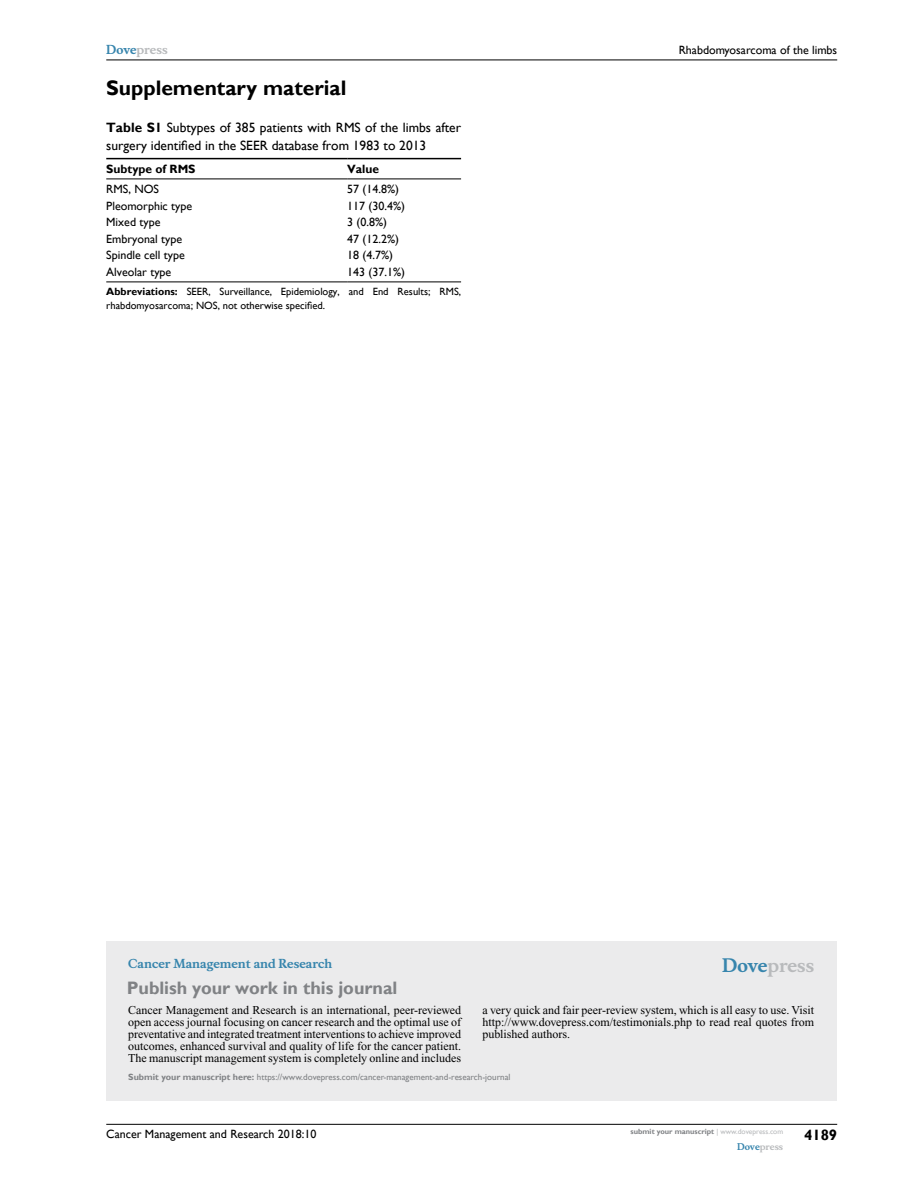
<style>
.page{position:relative;width:918px;height:1188px;background:#fff}
.page>*{position:absolute;margin:0;border:0;box-sizing:border-box;transform-origin:0 0}
.t1{font:700 21px "Gill Sans";color:#000}
.t2{font:700 18px "Gill Sans";color:#808285}
.t3{font:700 18px "Musee";color:#b8babc}
.t4{font:700 15px "Gill Sans";color:#000}
.t5{font:13.5px/18px "Gill Sans";color:#000}
.t6{font:12px/12px "Times New Roman";color:#000;text-align:justify}
.t7{font:12px "Gill Sans";color:#000}
.t8{font:700 12px "Musee";color:#3785ad}
.t9{font:700 12px "Gill Sans";color:#000}
.t10{font:700 12px "Musee";color:#b8babc}
.t11{font:10.5px/13.5px "Gill Sans";color:#000}
.t12{font:9px "Gill Sans";color:#808285}
.t13{font:700 9px "Musee";color:#b8babc}
.t14{font:700 7.5px "Gill Sans";color:#808285}
.s1{color:#3785ad}
.s2{font-weight:700}
.s3{font-weight:400;color:#b8babc}
</style>
<div class="page">
<div style="left:106px;top:941px;width:731px;height:159px;background:#ebebec"></div>
<hr style="left:106px;top:1124px;width:731px;height:1px;background:#000">
<hr style="left:106px;top:60px;width:731px;height:1px;background:#000">
<hr style="left:106px;top:158px;width:241px;height:1px;background:#000">
<hr style="left:347px;top:158px;width:114px;height:1px;background:#000">
<hr style="left:106px;top:179px;width:241px;height:1px;background:#000">
<hr style="left:347px;top:179px;width:114px;height:1px;background:#000">
<hr style="left:106px;top:282px;width:241px;height:1px;background:#000">
<hr style="left:347px;top:282px;width:114px;height:1px;background:#000">
<p class="t10" style="left:106px;top:43px;width:63px"><span class="s1">Dove</span>press</p>
<h1 class="t1" style="left:106px;top:76px;width:242px">Supplementary material</h1>
<p class="t5" style="left:106px;top:118px;width:356px"><span class="s2">Table S1</span> Subtypes of 385 patients with RMS of the limbs after surgery identified in the SEER database from 1983 to 2013</p>
<p class="t9" style="left:106px;top:162px;width:91px">Subtype of RMS</p>
<p class="t9" style="left:347px;top:162px;width:33px">Value</p>
<p class="t7" style="left:106px;top:182px;width:53px">RMS, NOS</p>
<p class="t7" style="left:347px;top:182px;width:53px">57 (14.8%)</p>
<p class="t7" style="left:106px;top:199px;width:87px">Pleomorphic type</p>
<p class="t7" style="left:347px;top:199px;width:59px">117 (30.4%)</p>
<p class="t7" style="left:106px;top:215px;width:56px">Mixed type</p>
<p class="t7" style="left:347px;top:215px;width:41px">3 (0.8%)</p>
<p class="t7" style="left:106px;top:232px;width:77px">Embryonal type</p>
<p class="t7" style="left:347px;top:232px;width:53px">47 (12.2%)</p>
<p class="t7" style="left:106px;top:248px;width:80px">Spindle cell type</p>
<p class="t7" style="left:347px;top:248px;width:47px">18 (4.7%)</p>
<p class="t7" style="left:106px;top:265px;width:67px">Alveolar type</p>
<p class="t7" style="left:347px;top:265px;width:59px">143 (37.1%)</p>
<p class="t11" style="left:106px;top:285px;width:356px"><span class="s2">Abbreviations:</span> SEER, Surveillance, Epidemiology, and End Results; RMS, rhabdomyosarcoma; NOS, not otherwise specified.</p>
<p class="t7" style="left:679px;top:43px;width:160px">Rhabdomyosarcoma of the limbs</p>
<p class="t8" style="left:128px;top:956px;width:206px">Cancer Management and Research</p>
<h2 class="t2" style="left:127px;top:977px;width:272px">Publish your work in this journal</h2>
<h2 class="t3" style="left:722px;top:955px;width:94px"><span class="s1">Dove</span>press</h2>
<p class="t6" style="left:128px;top:1004px;width:334px">Cancer Management and Research is an international, peer-reviewed open access journal focusing on cancer research and the optimal use of preventative and integrated treatment interventions to achieve improved outcomes, enhanced survival and quality of life for the cancer patient.<br>The manuscript management system is completely online and includes</p>
<p class="t6" style="left:482px;top:1004px;width:333px">a very quick and fair peer-review system, which is all easy to use. Visit http://www.dovepress.com/testimonials.php to read real quotes from published authors.</p>
<p class="t12" style="left:128px;top:1072px;width:384px"><span class="s2">Submit your manuscript here:</span> https://www.dovepress.com/cancer-management-and-research-journal</p>
<p class="t7" style="left:106px;top:1127px;width:212px">Cancer Management and Research 2018:10</p>
<p class="t14" style="left:631px;top:1127px;width:154px">submit your manuscript <span class="s3">| www.dovepress.com</span></p>
<p class="t13" style="left:737px;top:1141px;width:48px"><span class="s1">Dove</span>press</p>
<p class="t4" style="left:804px;top:1126px;width:35px">4189</p>
</div>
